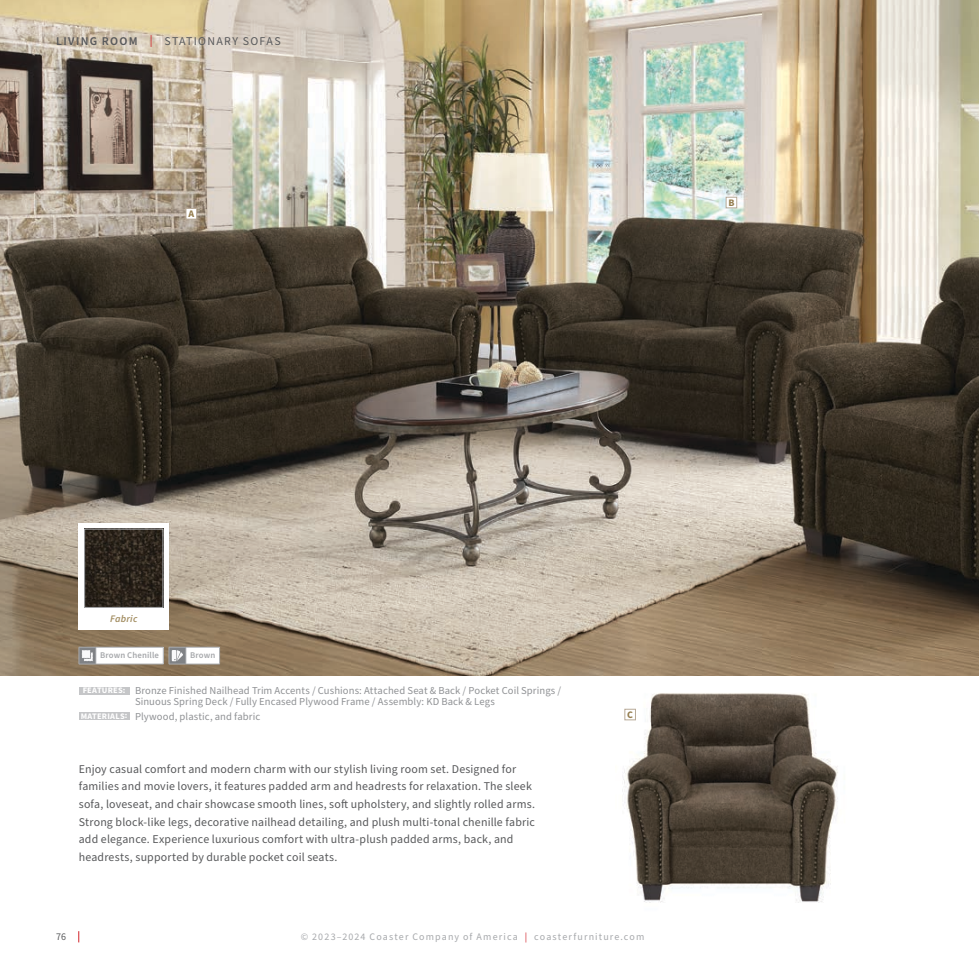
<style>
.page{position:relative;width:979px;height:979px;background:#fff}
.page>*{position:absolute;margin:0;border:0;box-sizing:border-box;transform-origin:0 0}
.t1{font:11.88px/17.5px "Source Sans Pro";letter-spacing:.015em;color:#58595b}
.t2{font:11.88px "Source Sans Pro";letter-spacing:.105em;color:#58595b}
.t3{font:10.62px/11.2px "Source Sans Pro";letter-spacing:.01em;color:#909295}
.t4{font:10px "Source Sans Pro";letter-spacing:.11em;color:#a7a9ac}
.t5{font:italic 600 10px "Source Sans Pro";letter-spacing:.02em;color:#a38e62}
.t6{font:700 10px "Source Sans Pro";color:#947d4e}
.t7{font:10px "Source Sans Pro";color:#58595b}
.t8{font:600 8.75px "Source Sans Pro";letter-spacing:.015em;color:#a7a9ac}
.s1{font-weight:600}
.s2{color:#d2232a}
.s3{font-weight:700;font-size:8.5px;color:#fff}
</style>
<div class="page">
<img style="left:622px;top:693px;width:216px;height:210px">
<img style="left:0;top:0;width:979px;height:675px">
<div style="left:79px;top:687px;width:50px;height:7px;background:#c5c6c8"></div>
<div style="left:79px;top:712px;width:50px;height:8px;background:#c5c6c8"></div>
<div style="left:186px;top:647px;width:34px;height:17px;background:#fff"></div>
<hr style="left:186px;top:647px;width:34px;height:1px;background:#a7a9ac">
<svg style="left:219px;top:647px;width:1px;height:17px"></svg>
<hr style="left:186px;top:664px;width:34px;height:1px;background:#a7a9ac">
<div style="left:96px;top:647px;width:67px;height:17px;background:#fff"></div>
<hr style="left:96px;top:647px;width:67px;height:1px;background:#a7a9ac">
<svg style="left:163px;top:647px;width:24px;height:18px"></svg>
<hr style="left:96px;top:664px;width:67px;height:1px;background:#a7a9ac">
<svg style="left:79px;top:647px;width:18px;height:18px"></svg>
<div style="left:726px;top:197px;width:11px;height:11px;background:#fff"></div>
<div style="left:726px;top:197px;width:11px;height:11px;border:1px solid #b8aa98"></div>
<div style="left:625px;top:709px;width:10px;height:11px;background:#fff"></div>
<div style="left:624px;top:709px;width:12px;height:11px;border:1px solid #b8aa98"></div>
<div style="left:186px;top:208px;width:11px;height:11px;background:#fff"></div>
<div style="left:186px;top:208px;width:11px;height:11px;border:1px solid #b8aa98"></div>
<div style="left:79px;top:523px;width:90px;height:107px;background:#fff"></div>
<img style="left:86px;top:531px;width:75px;height:75px">
<div style="left:84px;top:529px;width:79px;height:79px;border:1px solid #a7a9ac"></div>
<p class="t2" style="left:56px;top:33px;width:226px"><span class="s1">LIVING ROOM</span> <span class="s2">|</span> STATIONARY SOFAS</p>
<p class="t6" style="left:188px;top:207px;width:7px">A</p>
<p class="t6" style="left:728px;top:196px;width:8px">B</p>
<p class="t5" style="left:110px;top:612px;width:29px">Fabric</p>
<p class="t8" style="left:100px;top:650px;width:60px">Brown Chenille</p>
<p class="t8" style="left:190px;top:650px;width:27px">Brown</p>
<p class="t3" style="left:135px;top:685px;width:428px;text-indent:-52px"><span class="s3">FEATURES:</span> Bronze Finished Nailhead Trim Accents / Cushions: Attached Seat &amp; Back / Pocket Coil Springs /<br>Sinuous Spring Deck / Fully Encased Plywood Frame / Assembly: KD Back &amp; Legs</p>
<p class="t3" style="left:81px;top:711px;width:181px"><span class="s3">MATERIALS:</span> Plywood, plastic, and fabric</p>
<p class="t1" style="left:79px;top:760px;width:458px">Enjoy casual comfort and modern charm with our stylish living room set. Designed for families and movie lovers, it features padded arm and headrests for relaxation. The sleek sofa, loveseat, and chair showcase smooth lines, soft upholstery, and slightly rolled arms.<br>Strong block-like legs, decorative nailhead detailing, and plush multi-tonal chenille fabric add elegance. Experience luxurious comfort with ultra-plush padded arms, back, and headrests, supported by durable pocket coil seats.</p>
<p class="t6" style="left:627px;top:708px;width:7px">C</p>
<p class="t7" style="left:56px;top:930px;width:11px">76</p>
<p class="t4" style="left:301px;top:930px;width:345px">© 2023–2024 Coaster Company of America <span class="s2">|</span> coasterfurniture.com</p>
</div>
